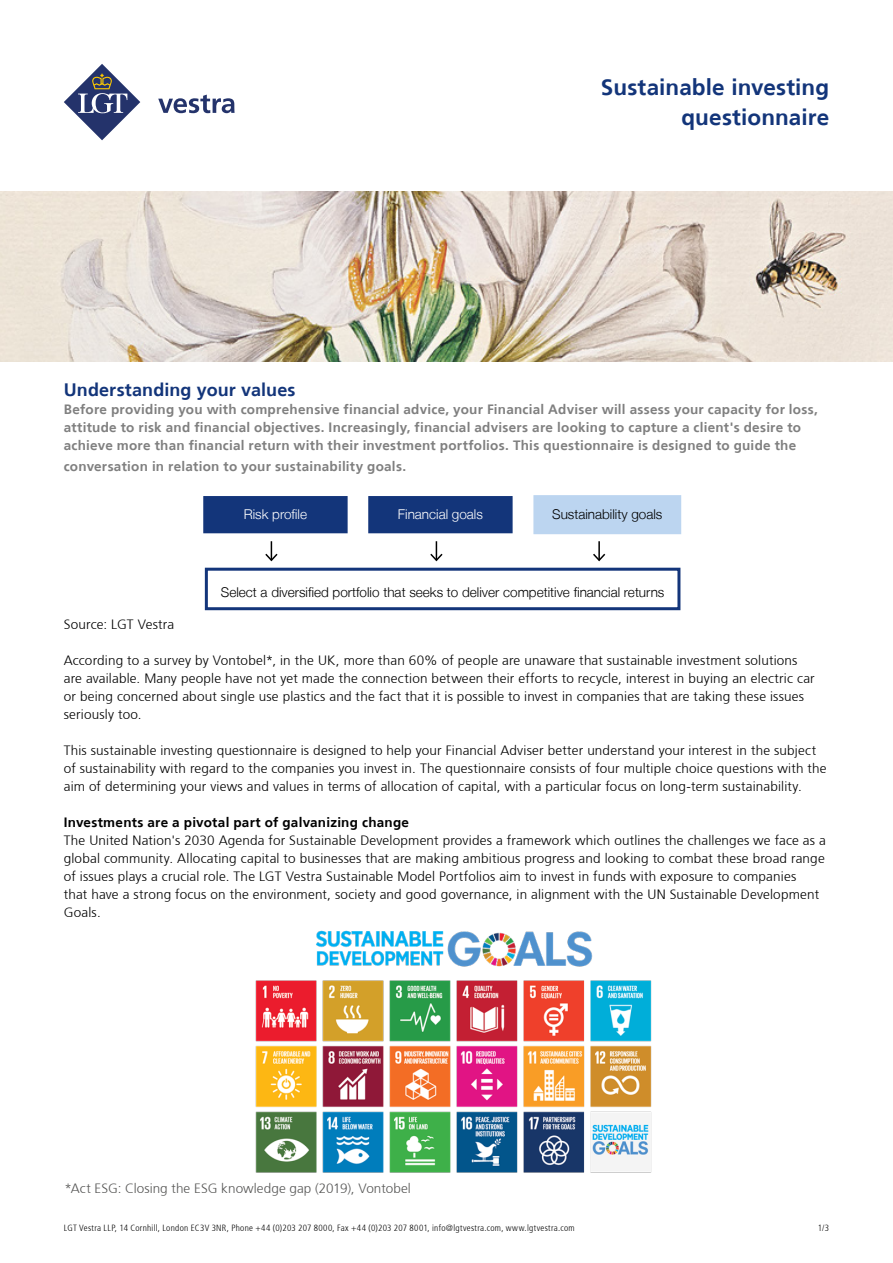
<style>
.page{position:relative;width:893px;height:1263px;background:#fff}
.page>*{position:absolute;margin:0;border:0;box-sizing:border-box;transform-origin:0 0}
.t1{font:700 22.5px/30px "Frutiger 65";letter-spacing:.005em;color:#13357a;text-align:right}
.t2{font:700 18px "Frutiger 65";letter-spacing:.005em;color:#13357a}
.t3{font:300 13.5px/18px "Frutiger 45";letter-spacing:.015em;color:#000}
.t4{font:700 13.5px/18px "Frutiger 65";letter-spacing:.02em;color:#808080}
.t5{font:300 13.5px "Helvetica Neue LT";color:#000}
.t6{font:300 13.5px "Frutiger 45";letter-spacing:.005em;color:#575756}
.t7{font:700 13.5px "Frutiger 65";letter-spacing:.015em;color:#000}
.t8{font:300 13.5px "Helvetica Neue LT";color:#fff}
.t9{font:300 condensed 9px "Frutiger";letter-spacing:.035em;color:#000}
</style>
<div class="page">
<svg style="left:64px;top:64px;width:76px;height:76px"></svg>
<svg style="left:158px;top:95px;width:77px;height:18px"></svg>
<img style="left:0;top:191px;width:893px;height:170px">
<img style="left:255px;top:930px;width:397px;height:243px">
<div style="left:204px;top:497px;width:143px;height:35px;background:#13357a"></div>
<div style="left:203px;top:496px;width:145px;height:37px;border:2px solid #13357a"></div>
<div style="left:369px;top:497px;width:143px;height:35px;background:#13357a"></div>
<div style="left:368px;top:496px;width:145px;height:37px;border:2px solid #13357a"></div>
<div style="left:536px;top:498px;width:142px;height:33px;background:#bcd5f0"></div>
<div style="left:533px;top:495px;width:148px;height:39px;border:6px solid #bcd5f0"></div>
<svg style="left:265px;top:541px;width:13px;height:21px"></svg>
<svg style="left:430px;top:541px;width:13px;height:21px"></svg>
<svg style="left:593px;top:541px;width:13px;height:21px"></svg>
<div style="left:205px;top:568px;width:475px;height:42px;border:3px solid #13357a"></div>
<h1 class="t1" style="left:601px;top:73px;width:230px">Sustainable investing questionnaire</h1>
<h2 class="t2" style="left:64px;top:379px;width:233px">Understanding your values</h2>
<p class="t4" style="left:64px;top:401px;width:756px">Before providing you with comprehensive financial advice, your Financial Adviser will assess your capacity for loss, attitude to risk and financial objectives. Increasingly, financial advisers are looking to capture a client's desire to achieve more than financial return with their investment portfolios. This questionnaire is designed to guide the</p>
<p class="t4" style="left:64px;top:458px;width:344px">conversation in relation to your sustainability goals.</p>
<p class="t8" style="left:244px;top:506px;width:65px">Risk profile</p>
<p class="t8" style="left:398px;top:506px;width:87px">Financial goals</p>
<p class="t5" style="left:552px;top:506px;width:112px">Sustainability goals</p>
<p class="t5" style="left:221px;top:583px;width:445px">Select a diversified portfolio that seeks to deliver competitive financial returns</p>
<p class="t3" style="left:64px;top:615px;width:112px">Source: LGT Vestra</p>
<p class="t3" style="left:64px;top:651px;width:752px">According to a survey by Vontobel*, in the UK, more than 60% of people are unaware that sustainable investment solutions are available. Many people have not yet made the connection between their efforts to recycle, interest in buying an electric car or being concerned about single use plastics and the fact that it is possible to invest in companies that are taking these issues seriously too.</p>
<p class="t3" style="left:64px;top:741px;width:764px">This sustainable investing questionnaire is designed to help your Financial Adviser better understand your interest in the subject of sustainability with regard to the companies you invest in. The questionnaire consists of four multiple choice questions with the aim of determining your views and values in terms of allocation of capital, with a particular focus on long-term sustainability.</p>
<p class="t7" style="left:64px;top:814px;width:347px">Investments are a pivotal part of galvanizing change</p>
<p class="t3" style="left:64px;top:831px;width:764px">The United Nation's 2030 Agenda for Sustainable Development provides a framework which outlines the challenges we face as a global community. Allocating capital to businesses that are making ambitious progress and looking to combat these broad range of issues plays a crucial role. The LGT Vestra Sustainable Model Portfolios aim to invest in funds with exposure to companies<br>that have a strong focus on the environment, society and good governance, in alignment with the UN Sustainable Development Goals.</p>
<p class="t6" style="left:65px;top:1180px;width:348px">*Act ESG: Closing the ESG knowledge gap (2019), Vontobel</p>
<p class="t9" style="left:64px;top:1223px;width:512px">LGT Vestra LLP, 14 Cornhill, London EC3V 3NR, Phone +44 (0)203 207 8000, Fax +44 (0)203 207 8001, info@lgtvestra.com, www.lgtvestra.com</p>
<p class="t9" style="left:818px;top:1223px;width:13px">1/3</p>
</div>
